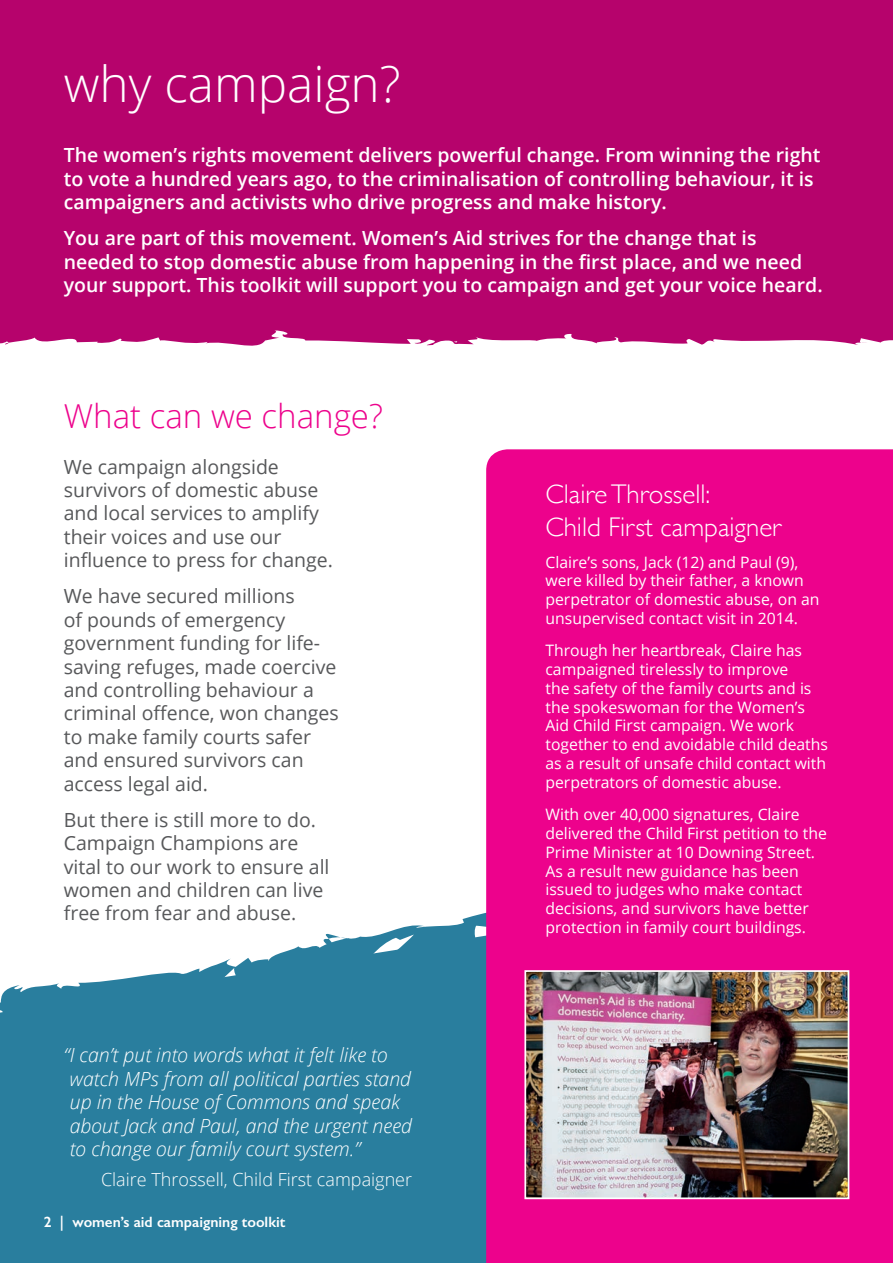
<style>
.page{position:relative;width:893px;height:1263px;background:#fff}
.page>*{position:absolute;margin:0;border:0;box-sizing:border-box;transform-origin:0 0}
.t1{font:300 49.5px "Open Sans";color:#fff}
.t2{font:300 33px "Open Sans";color:#ed028c}
.t3{font:300 27px/32.4px "Gill Sans";color:#fff}
.t4{font:19.5px/23.4px "Open Sans";color:#57585a}
.t5{font:600 19.5px/23.4px "Open Sans";color:#fff}
.t6{font:italic 300 19.5px/23.4px "Open Sans";color:#fff}
.t7{font:300 18px "Open Sans";color:#fff}
.t8{font:15.75px/18.9px "Open Sans";color:#fff}
.t9{font:600 15px "Gill Sans";color:#fff}
</style>
<div class="page">
<svg style="left:0;top:912px;width:486px;height:351px;fill:#297e9e"></svg>
<svg style="left:332px;top:972px;width:23px;height:10px"></svg>
<div style="left:486px;top:449px;width:407px;height:814px;background:#ed028c"></div>
<div style="left:0;top:0;width:893px;height:346px;background:#b6036c"></div>
<svg style="left:163px;top:309px;width:7px;height:4px"></svg>
<svg style="left:316px;top:0;width:19px;height:2px"></svg>
<svg style="left:16px;top:310px;width:10px;height:5px"></svg>
<svg style="left:96px;top:305px;width:12px;height:5px"></svg>
<img style="left:527px;top:973px;width:319px;height:223px">
<div style="left:524px;top:970px;width:325px;height:229px;border:2px solid #fff"></div>
<h1 class="t1" style="left:64px;top:50px;width:338px">why campaign?</h1>
<p class="t5" style="left:64px;top:143px;width:758px">The women’s rights movement delivers powerful change. From winning the right to vote a hundred years ago, to the criminalisation of controlling behaviour, it is campaigners and activists who drive progress and make history.</p>
<p class="t5" style="left:64px;top:226px;width:760px">You are part of this movement. Women’s Aid strives for the change that is needed to stop domestic abuse from happening in the first place, and we need your support. This toolkit will support you to campaign and get your voice heard.</p>
<h2 class="t2" style="left:64px;top:393px;width:321px">What can we change?</h2>
<p class="t4" style="left:64px;top:454px;width:271px">We campaign alongside survivors of domestic abuse and local services to amplify their voices and use our influence to press for change.</p>
<p class="t4" style="left:64px;top:584px;width:277px">We have secured millions<br>of pounds of emergency government funding for life&shy;saving refuges, made coercive and controlling behaviour a criminal offence, won changes to make family courts safer and ensured survivors can access legal aid.</p>
<p class="t4" style="left:64px;top:807px;width:267px">But there is still more to do.<br>Campaign Champions are vital to our work to ensure all women and children can live free from fear and abuse.</p>
<p class="t6" style="left:70px;top:1043px;width:344px;text-indent:-6px">“I can’t put into words what it felt like to watch MPs from all political parties stand up in the House of Commons and speak about Jack and Paul, and the urgent need to change our family court system.”</p>
<p class="t7" style="left:101px;top:1167px;width:313px">Claire Throssell, Child First campaigner</p>
<p class="t9" style="left:44px;top:1213px;width:243px">2 | women’s aid campaigning toolkit</p>
<h3 class="t3" style="left:545px;top:477px;width:237px">Claire Throssell:<br>Child First campaigner</h3>
<p class="t8" style="left:545px;top:552px;width:276px">Claire’s sons, Jack (12) and Paul (9), were killed by their father, a known perpetrator of domestic abuse, on an unsupervised contact visit in 2014.</p>
<p class="t8" style="left:545px;top:640px;width:284px">Through her heartbreak, Claire has campaigned tirelessly to improve<br>the safety of the family courts and is the spokeswoman for the Women’s Aid Child First campaign. We work together to end avoidable child deaths as a result of unsafe child contact with perpetrators of domestic abuse.</p>
<p class="t8" style="left:545px;top:804px;width:283px">With over 40,000 signatures, Claire delivered the Child First petition to the Prime Minister at 10 Downing Street.<br>As a result new guidance has been issued to judges who make contact decisions, and survivors have better protection in family court buildings.</p>
</div>
